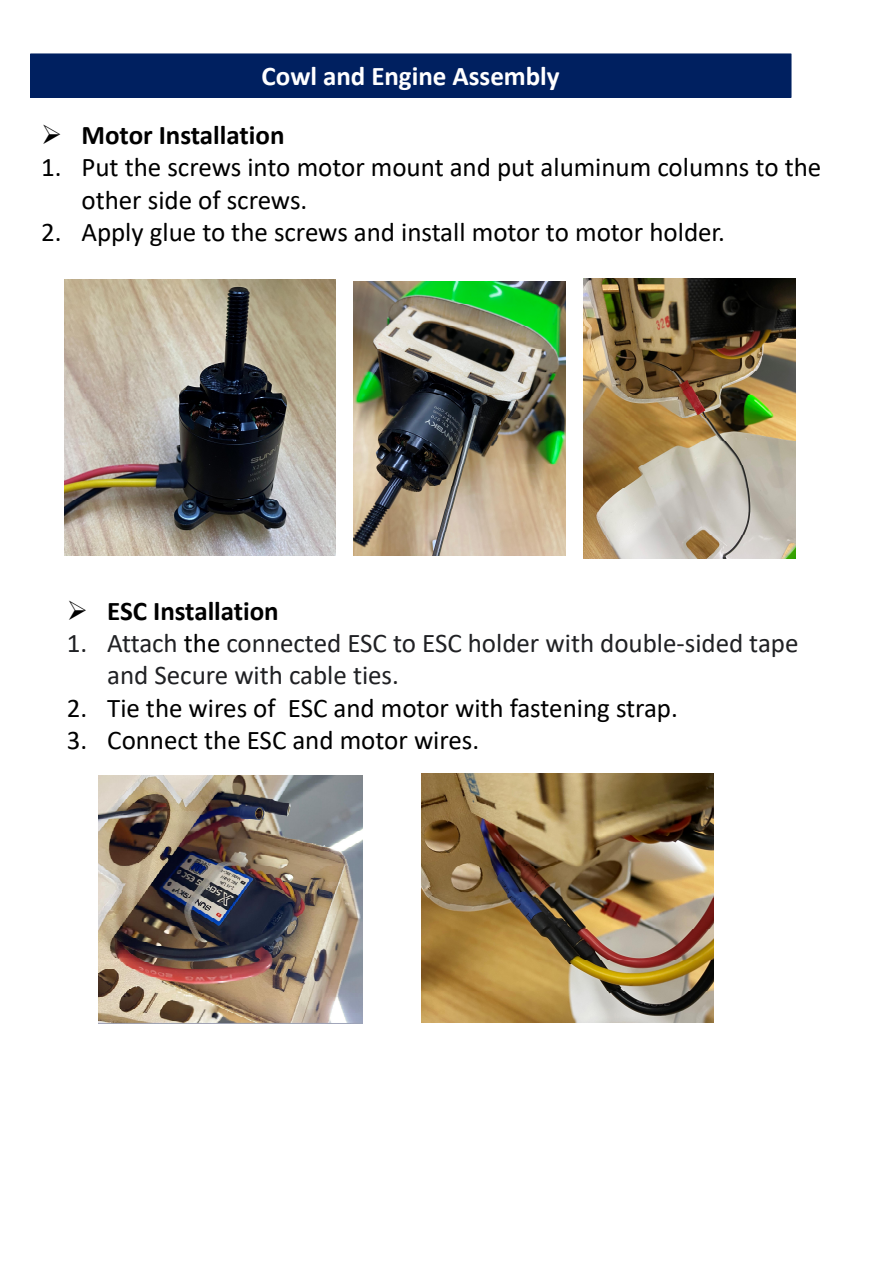
<style>
.page{position:relative;width:893px;height:1263px;background:#fff}
.page>*{position:absolute;margin:0;border:0;box-sizing:border-box;transform-origin:0 0}
.t1{font:27px/32.4px "Calibri";color:#000}
.t2{font:27px/32.4px "Calibri";color:#202124}
.t3{font:700 27px "Calibri";color:#000}
.t4{font:700 27px "Calibri";color:#fff}
.s1{color:#000}
</style>
<div class="page">
<div style="left:30px;top:54px;width:761px;height:43px;background:#002060"></div>
<div style="left:30px;top:53px;width:761px;height:45px;border:1px solid #002060"></div>
<img style="left:353px;top:281px;width:212px;height:274px">
<img style="left:64px;top:280px;width:271px;height:275px">
<img style="left:584px;top:278px;width:211px;height:281px">
<img style="left:98px;top:776px;width:265px;height:247px">
<img style="left:421px;top:773px;width:292px;height:249px">
<p class="t4" style="left:262px;top:57px;width:300px">Cowl and Engine Assembly</p>
<p class="t3" style="left:41px;top:116px;width:245px">➢ Motor Installation</p>
<p class="t1" style="left:82px;top:151px;width:741px;text-indent:-40px">1. Put the screws into motor mount and put aluminum columns to the other side of screws.</p>
<p class="t1" style="left:41px;top:215px;width:685px">2. Apply glue to the screws and install motor to motor holder.</p>
<p class="t3" style="left:67px;top:592px;width:213px">➢ ESC Installation</p>
<p class="t2" style="left:107px;top:626px;width:693px;text-indent:-40px">1. Attach <span class="s1">the</span> connected ESC to ESC holder with double‐sided tape and Secure with cable ties.</p>
<p class="t1" style="left:67px;top:691px;width:613px">2. Tie the wires of ESC and motor with fastening strap.</p>
<p class="t1" style="left:67px;top:723px;width:414px">3. Connect the ESC and motor wires.</p>
</div>
